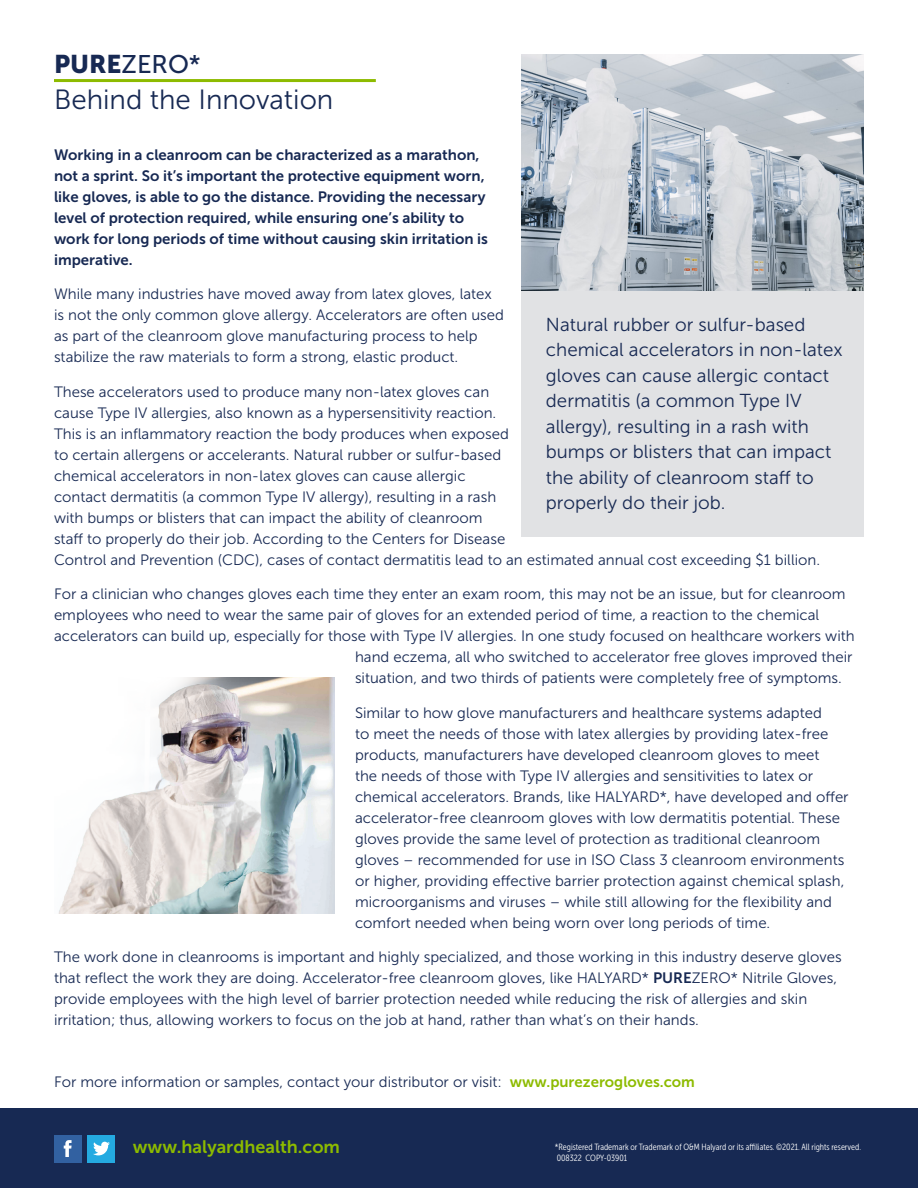
<style>
.page{position:relative;width:918px;height:1188px;background:#fff}
.page>*{position:absolute;margin:0;border:0;box-sizing:border-box;transform-origin:0 0}
.Product_Descriptor{font:27.75px "Museo Sans 300";color:#172953}
.Subhead_w_Green_Rule{font:25.5px "Museo Sans 500";color:#172953}
.t1{font:18.75px/25.5px "Museo Sans 300";color:#172953}
.t2{font:18px "Museo Sans 700";color:#8dbb00}
.Body_Copy_-_10_14{font:15px/21px "Museo Sans 300";color:#172953}
.Body_Copy_-_10_14-2{font:15px/21px "Museo Sans 700";color:#172953}
.Body_Copy___Bullet_p{font:15px "Museo Sans 300";color:#172953}
.t3{font:9px "Museo Sans Cond 300";color:#fff}
.s1{font-family:"Museo Sans 900"}
.s2{font-family:"Museo Sans 700"}
.s3{font-family:"Museo Sans 700";color:#8dbb00}
</style>
<div class="page">
<hr style="left:54px;top:79px;width:322px;height:3px;background:#8dbb00">
<div style="left:0;top:1108px;width:918px;height:80px;background:#172953"></div>
<div style="left:54px;top:1135px;width:27px;height:27px;background:#3261a1"></div>
<svg style="left:64px;top:1140px;width:8px;height:17px"></svg>
<div style="left:88px;top:1135px;width:27px;height:27px;background:#24aae1"></div>
<svg style="left:93px;top:1142px;width:17px;height:13px"></svg>
<img style="left:522px;top:54px;width:342px;height:237px">
<img style="left:58px;top:677px;width:277px;height:237px">
<div style="left:522px;top:291px;width:342px;height:246px;background:#e1e2e4"></div>
<p class="Subhead_w_Green_Rule" style="left:54px;top:50px;width:148px"><span class="s1">PURE</span>ZERO*</p>
<p class="Product_Descriptor" style="left:54px;top:85px;width:281px">Behind the Innovation</p>
<p class="Body_Copy_-_10_14-2" style="left:54px;top:144px;width:436px">Working in a cleanroom can be characterized as a marathon, not a sprint. So it’s important the protective equipment worn, like gloves, is able to go the distance. Providing the necessary level of protection required, while ensuring one’s ability to work for long periods of time without causing skin irritation is imperative.</p>
<p class="Body_Copy_-_10_14" style="left:54px;top:284px;width:451px">While many industries have moved away from latex gloves, latex is not the only common glove allergy. Accelerators are often used as part of the cleanroom glove manufacturing process to help stabilize the raw materials to form a strong, elastic product.</p>
<p class="Body_Copy_-_10_14" style="left:54px;top:381px;width:768px">These accelerators used to produce many non-latex gloves can<br>cause Type IV allergies, also known as a hypersensitivity reaction.<br>This is an inflammatory reaction the body produces when exposed<br>to certain allergens or accelerants. Natural rubber or sulfur-based<br>chemical accelerators in non-latex gloves can cause allergic<br>contact dermatitis (a common Type IV allergy), resulting in a rash<br>with bumps or blisters that can impact the ability of cleanroom<br>staff to properly do their job. According to the Centers for Disease<br>Control and Prevention (CDC), cases of contact dermatitis lead to an estimated annual cost exceeding $1 billion.</p>
<p class="Body_Copy_-_10_14" style="left:54px;top:584px;width:793px">For a clinician who changes gloves each time they enter an exam room, this may not be an issue, but for cleanroom</p>
<p class="Body_Copy_-_10_14" style="left:54px;top:605px;width:767px">employees who need to wear the same pair of gloves for an extended period of time, a reaction to the chemical</p>
<p class="Body_Copy_-_10_14" style="left:54px;top:626px;width:802px">accelerators can build up, especially for those with Type IV allergies. In one study focused on healthcare workers with</p>
<p class="Body_Copy_-_10_14" style="left:355px;top:647px;width:499px">hand eczema, all who switched to accelerator free gloves improved their</p>
<p class="Body_Copy_-_10_14" style="left:355px;top:668px;width:488px">situation, and two thirds of patients were completely free of symptoms.</p>
<p class="Body_Copy_-_10_14" style="left:355px;top:702px;width:495px">Similar to how glove manufacturers and healthcare systems adapted<br>to meet the needs of those with latex allergies by providing latex-free products, manufacturers have developed cleanroom gloves to meet<br>the needs of those with Type IV allergies and sensitivities to latex or chemical accelerators. Brands, like HALYARD*, have developed and offer accelerator-free cleanroom gloves with low dermatitis potential. These gloves provide the same level of protection as traditional cleanroom gloves – recommended for use in ISO Class 3 cleanroom environments or higher, providing effective barrier protection against chemical splash, microorganisms and viruses – while still allowing for the flexibility and comfort needed when being worn over long periods of time.</p>
<p class="Body_Copy_-_10_14" style="left:54px;top:947px;width:789px">The work done in cleanrooms is important and highly specialized, and those working in this industry deserve gloves that reflect the work they are doing. Accelerator-free cleanroom gloves, like HALYARD* <span class="s2">PURE</span>ZERO* Nitrile Gloves, provide employees with the high level of barrier protection needed while reducing the risk of allergies and skin irritation; thus, allowing workers to focus on the job at hand, rather than what’s on their hands.</p>
<p class="t1" style="left:546px;top:311px;width:298px">Natural rubber or sulfur-based chemical accelerators in non-latex gloves can cause allergic contact dermatitis (a common Type IV allergy), resulting in a rash with bumps or blisters that can impact the ability of cleanroom staff to properly do their job.</p>
<p class="Body_Copy___Bullet_p" style="left:54px;top:1074px;width:642px">For more information or samples, contact your distributor or visit: <span class="s3">www.purezerogloves.com</span></p>
<p class="t2" style="left:133px;top:1137px;width:209px">www.halyardhealth.com</p>
<p class="t3" style="left:555px;top:1142px;width:308px">*Registered Trademark or Trademark of O&amp;M Halyard or its affiliates. ©2021. All rights reserved.</p>
<p class="t3" style="left:557px;top:1153px;width:72px">008322 COPY-03901</p>
</div>
